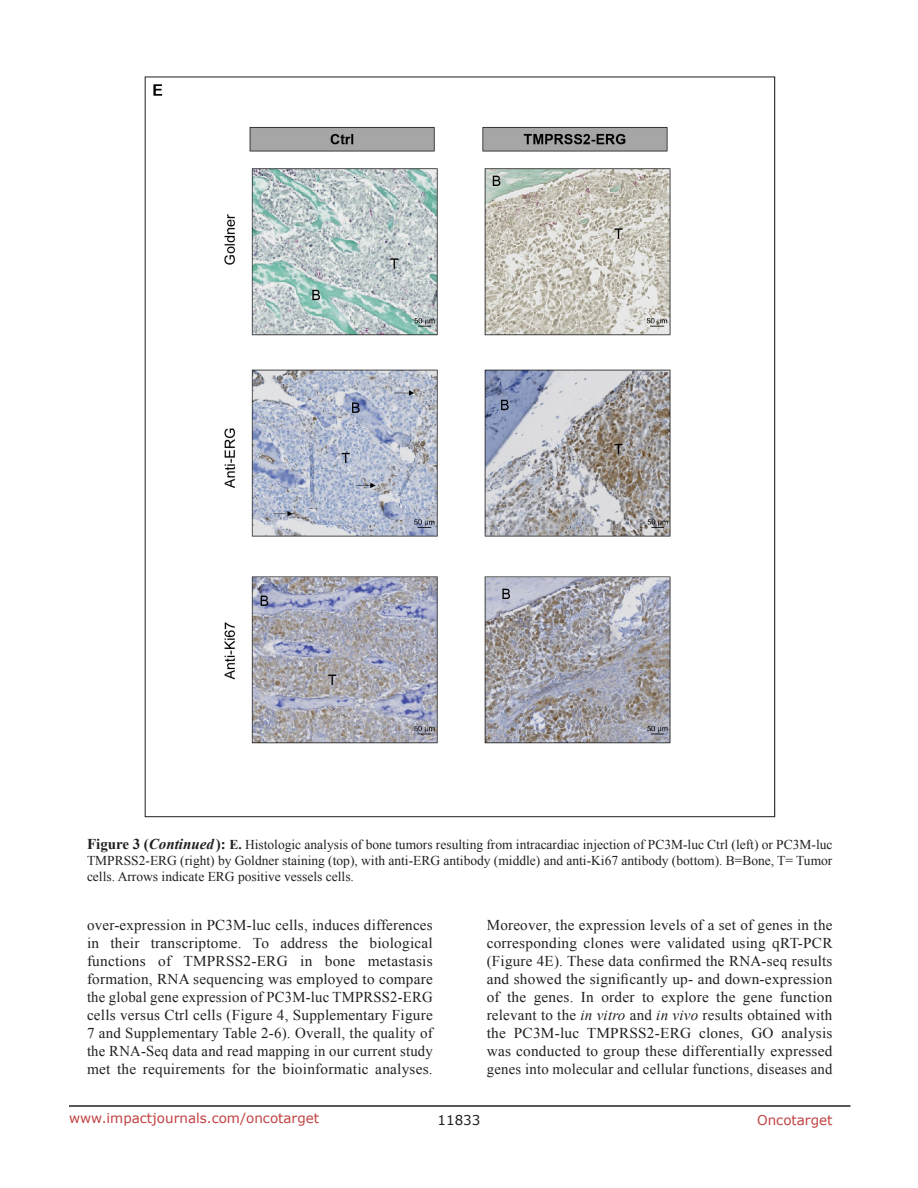
<style>
.page{position:relative;width:918px;height:1188px;background:#fff}
.page>*{position:absolute;margin:0;border:0;box-sizing:border-box;transform-origin:0 0}
.BodyText{font:15px/18px "Times New Roman";letter-spacing:.015em;color:#231f20;text-align:justify}
.figuretext{font:13.5px/16.2px "Times New Roman";color:#231f20;text-align:justify}
.t1{font:13.5px "Verdana";color:#c24141}
.t2{font:13.5px "Verdana";color:#231f20}
.s1{font-weight:700;font-size:15px}
.s2{font-weight:700;font-style:italic;font-size:15px}
.s3{font-weight:700}
.s4{font-style:italic}
</style>
<div class="page">
<hr style="left:69px;top:1105px;width:781px;height:2px;background:#231f20">
<img style="left:144px;top:76px;width:632px;height:742px">
<p class="figuretext" style="left:87px;top:836px;width:747px"><span class="s1">Figure 3 (</span><span class="s2">Continued</span><span class="s1">):</span> <span class="s3">E.</span> Histologic analysis of bone tumors resulting from intracardiac injection of PC3M-luc Ctrl (left) or PC3M-luc TMPRSS2-ERG (right) by Goldner staining (top), with anti-ERG antibody (middle) and anti-Ki67 antibody (bottom). B=Bone, T= Tumor cells. Arrows indicate ERG positive vessels cells.</p>
<p class="BodyText" style="left:87px;top:916px;width:347px">over-expression in PC3M-luc cells, induces differences in their transcriptome. To address the biological functions of TMPRSS2-ERG in bone metastasis formation, RNA sequencing was employed to compare the global gene expression of PC3M-luc TMPRSS2-ERG cells versus Ctrl cells (Figure 4, Supplementary Figure 7 and Supplementary Table 2-6). Overall, the quality of the RNA-Seq data and read mapping in our current study met the requirements for the bioinformatic analyses.</p>
<p class="BodyText" style="left:487px;top:916px;width:347px">Moreover, the expression levels of a set of genes in the corresponding clones were validated using qRT-PCR (Figure 4E). These data confirmed the RNA-seq results and showed the significantly up- and down-expression of the genes. In order to explore the gene function relevant to the <span class="s4">in vitro</span> and <span class="s4">in vivo</span> results obtained with the PC3M-luc TMPRSS2-ERG clones, GO analysis was conducted to group these differentially expressed genes into molecular and cellular functions, diseases and</p>
<p class="t1" style="left:69px;top:1109px;width:252px">www.impactjournals.com/oncotarget</p>
<p class="t2" style="left:438px;top:1111px;width:44px">11833</p>
<p class="t1" style="left:757px;top:1111px;width:77px">Oncotarget</p>
</div>
